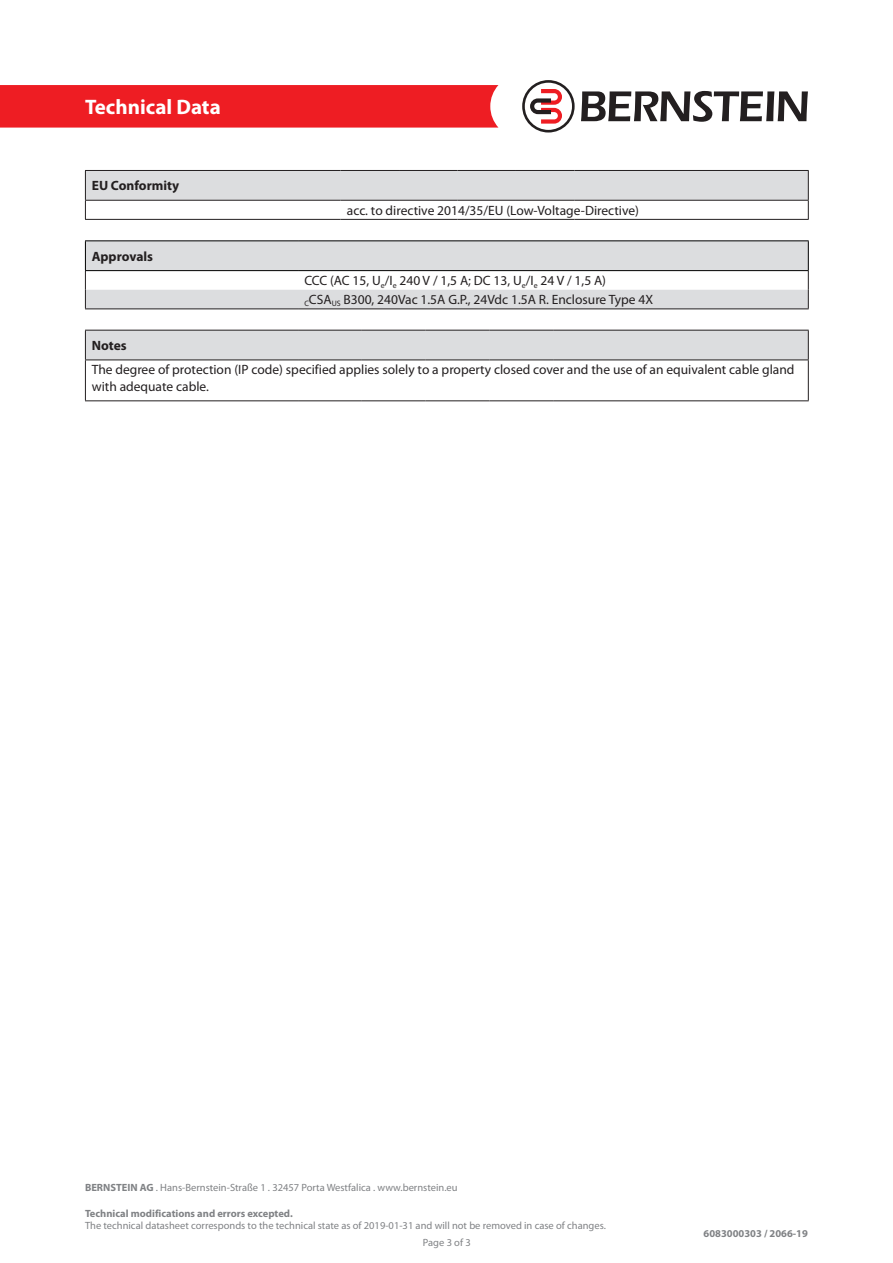
<style>
.page{position:relative;width:893px;height:1263px;background:#fff}
.page>*{position:absolute;margin:0;border:0;box-sizing:border-box;transform-origin:0 0}
.t1{font:700 21px "Myriad Pro";color:#fff}
.t2{font:13.5px/16.2px "Myriad Pro";color:#231f20}
.t3{font:700 13.5px "Myriad Pro";color:#231f20}
.t4{font:10.5px/16.8px "Myriad Pro";color:#808285}
.t5{font:700 10.5px "Myriad Pro";color:#808285}
.s1{font-weight:700}
</style>
<div class="page">
<div style="left:0;top:85px;width:498px;height:43px;background:#ee1d23"></div>
<svg style="left:581px;top:91px;width:227px;height:31px"></svg>
<svg style="left:522px;top:80px;width:53px;height:53px"></svg>
<svg style="left:85px;top:171px;width:724px;height:48px"></svg>
<hr style="left:85px;top:170px;width:256px;height:1px;background:#231f20">
<hr style="left:341px;top:170px;width:58px;height:1px;background:#231f20">
<hr style="left:399px;top:170px;width:58px;height:1px;background:#231f20">
<hr style="left:457px;top:170px;width:59px;height:1px;background:#231f20">
<hr style="left:516px;top:170px;width:58px;height:1px;background:#231f20">
<hr style="left:574px;top:170px;width:235px;height:1px;background:#231f20">
<hr style="left:85px;top:200px;width:256px;height:1px;background:#231f20">
<hr style="left:341px;top:200px;width:58px;height:1px;background:#231f20">
<hr style="left:399px;top:200px;width:58px;height:1px;background:#231f20">
<hr style="left:457px;top:200px;width:59px;height:1px;background:#231f20">
<hr style="left:516px;top:200px;width:58px;height:1px;background:#231f20">
<hr style="left:574px;top:200px;width:235px;height:1px;background:#231f20">
<hr style="left:85px;top:219px;width:256px;height:1px;background:#231f20">
<hr style="left:341px;top:219px;width:58px;height:1px;background:#231f20">
<hr style="left:399px;top:219px;width:58px;height:1px;background:#231f20">
<hr style="left:457px;top:219px;width:59px;height:1px;background:#231f20">
<hr style="left:516px;top:219px;width:58px;height:1px;background:#231f20">
<hr style="left:574px;top:219px;width:235px;height:1px;background:#231f20">
<div style="left:86px;top:331px;width:722px;height:29px;background:#dcdddf"></div>
<hr style="left:85px;top:330px;width:1px;height:30px;background:#231f20">
<hr style="left:808px;top:330px;width:1px;height:30px;background:#231f20">
<hr style="left:85px;top:360px;width:1px;height:40px;background:#231f20">
<hr style="left:808px;top:360px;width:1px;height:40px;background:#231f20">
<hr style="left:85px;top:330px;width:213px;height:1px;background:#231f20">
<hr style="left:298px;top:330px;width:64px;height:1px;background:#231f20">
<hr style="left:362px;top:330px;width:64px;height:1px;background:#231f20">
<hr style="left:426px;top:330px;width:63px;height:1px;background:#231f20">
<hr style="left:489px;top:330px;width:64px;height:1px;background:#231f20">
<hr style="left:553px;top:330px;width:256px;height:1px;background:#231f20">
<hr style="left:85px;top:360px;width:213px;height:1px;background:#231f20">
<hr style="left:298px;top:360px;width:64px;height:1px;background:#231f20">
<hr style="left:362px;top:360px;width:64px;height:1px;background:#231f20">
<hr style="left:426px;top:360px;width:63px;height:1px;background:#231f20">
<hr style="left:489px;top:360px;width:64px;height:1px;background:#231f20">
<hr style="left:553px;top:360px;width:256px;height:1px;background:#231f20">
<hr style="left:85px;top:400px;width:213px;height:1px;background:#231f20">
<hr style="left:298px;top:400px;width:64px;height:1px;background:#231f20">
<hr style="left:362px;top:400px;width:64px;height:1px;background:#231f20">
<hr style="left:426px;top:400px;width:63px;height:1px;background:#231f20">
<hr style="left:489px;top:400px;width:64px;height:1px;background:#231f20">
<hr style="left:553px;top:400px;width:256px;height:1px;background:#231f20">
<svg style="left:86px;top:241px;width:722px;height:67px;fill:#dcdddf"></svg>
<hr style="left:85px;top:240px;width:213px;height:1px;background:#000">
<hr style="left:298px;top:240px;width:511px;height:1px;background:#000">
<hr style="left:85px;top:270px;width:213px;height:1px;background:#000">
<hr style="left:298px;top:270px;width:511px;height:1px;background:#000">
<svg style="left:85px;top:241px;width:1px;height:67px"></svg>
<svg style="left:808px;top:241px;width:1px;height:67px"></svg>
<hr style="left:85px;top:308px;width:213px;height:1px;background:#231f20">
<hr style="left:298px;top:308px;width:511px;height:1px;background:#231f20">
<h1 class="t1" style="left:85px;top:93px;width:137px">Technical Data</h1>
<p class="t3" style="left:92px;top:177px;width:89px">EU Conformity</p>
<p class="t3" style="left:92px;top:247px;width:63px">Approvals</p>
<p class="t2" style="left:347px;top:202px;width:294px">acc. to directive 2014/35/EU (Low-Voltage-Directive)</p>
<p class="t2" style="left:304px;top:273px;width:303px">CCC (AC 15, U<sub>e</sub>/I<sub>e</sub> 240 V / 1,5 A; DC 13, U<sub>e</sub>/I<sub>e</sub> 24 V / 1,5 A)</p>
<p class="t2" style="left:304px;top:291px;width:350px"><sub>C</sub>CSA<sub>US</sub> B300, 240Vac 1.5A G.P., 24Vdc 1.5A R. Enclosure Type 4X</p>
<p class="t3" style="left:92px;top:337px;width:36px">Notes</p>
<p class="t2" style="left:92px;top:361px;width:704px">The degree of protection (IP code) specified applies solely to a property closed cover and the use of an equivalent cable gland with adequate cable.</p>
<p class="t4" style="left:85px;top:1179px;width:374px"><span class="s1">BERNSTEIN AG</span> . Hans-Bernstein-Straße 1 . 32457 Porta Westfalica . www.bernstein.eu</p>
<p class="t5" style="left:85px;top:1206px;width:209px">Technical modifications and errors excepted.</p>
<p class="t4" style="left:423px;top:1217px;width:184px;text-indent:-338px">The technical datasheet corresponds to the technical state as of 2019-01-31 and will not be removed in case of changes.<br>Page 3 of 3</p>
<p class="t5" style="left:704px;top:1227px;width:106px">6083000303 / 2066-19</p>
</div>
